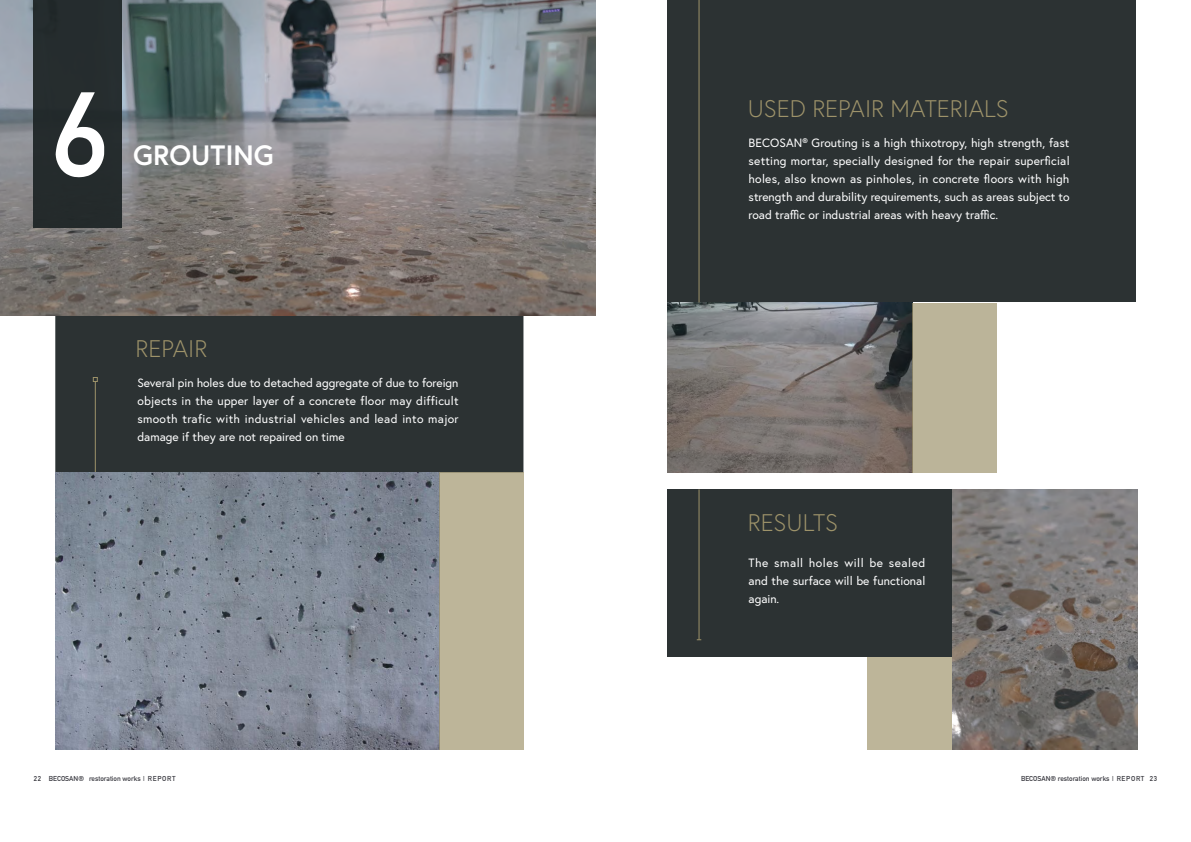
<style>
.page{position:relative;width:1191px;height:842px;background:#fff}
.page>*{position:absolute;margin:0;border:0;box-sizing:border-box;transform-origin:0 0}
.t1{font:700 117px "DIN Alternate";color:#fff}
.t2{font:700 28px "Europa";color:#fff}
.t3{font:300 24px "Europa";color:#9e936a}
.t4{font:12px/18px "Europa";color:#fff;text-align:justify}
.t5{font:700 7px "DIN Alternate";color:#38383f}
.s1{color:#241f1f}
</style>
<div class="page">
<img style="left:0;top:0;width:595px;height:316px">
<div style="left:55px;top:316px;width:468px;height:156px;background:#2c3233"></div>
<hr style="left:95px;top:381px;width:1px;height:92px;background:#9e936a">
<svg style="left:93px;top:377px;width:5px;height:5px"></svg>
<img style="left:55px;top:472px;width:384px;height:277px">
<div style="left:439px;top:472px;width:84px;height:278px;background:#bdb599"></div>
<div style="left:667px;top:489px;width:285px;height:168px;background:#2c3233"></div>
<div style="left:667px;top:0;width:468px;height:302px;background:#2c3233"></div>
<img style="left:667px;top:302px;width:245px;height:171px">
<hr style="left:698px;top:489px;width:1px;height:151px;background:#9e936a">
<hr style="left:698px;top:0;width:1px;height:302px;background:#9e936a">
<div style="left:912px;top:303px;width:85px;height:169px;background:#bbb499"></div>
<div style="left:867px;top:657px;width:85px;height:92px;background:#bdb599"></div>
<img style="left:952px;top:489px;width:185px;height:260px">
<div style="left:34px;top:0;width:88px;height:228px;background:#252c2d"></div>
<h1 class="t1" style="left:51px;top:46px;width:58px">6</h1>
<h2 class="t2" style="left:133px;top:136px;width:142px">GROUTING</h2>
<h3 class="t3" style="left:136px;top:334px;width:73px">REPAIR</h3>
<p class="t4" style="left:137px;top:374px;width:323px">Several pin holes due to detached aggregate of due to foreign objects in the upper layer of a concrete floor may difficult smooth trafic with industrial vehicles and lead into major damage if they are not repaired on time<span class="s1">.</span></p>
<h3 class="t3" style="left:748px;top:94px;width:262px">USED REPAIR MATERIALS</h3>
<p class="t4" style="left:748px;top:134px;width:322px">BECOSAN® Grouting is a high thixotropy, high strength, fast setting mortar, specially designed for the repair superficial holes, also known as pinholes, in concrete floors with high strength and durability requirements, such as areas subject to road traffic or industrial areas with heavy traffic.</p>
<h3 class="t3" style="left:748px;top:508px;width:92px">RESULTS</h3>
<p class="t4" style="left:748px;top:554px;width:178px">The small holes will be sealed and the surface will be functional again.</p>
<p class="t5" style="left:34px;top:773px;width:143px">22 BECOSAN® restoration works | REPORT</p>
<p class="t5" style="left:1021px;top:773px;width:138px">BECOSAN® restoration works | REPORT 23</p>
</div>
